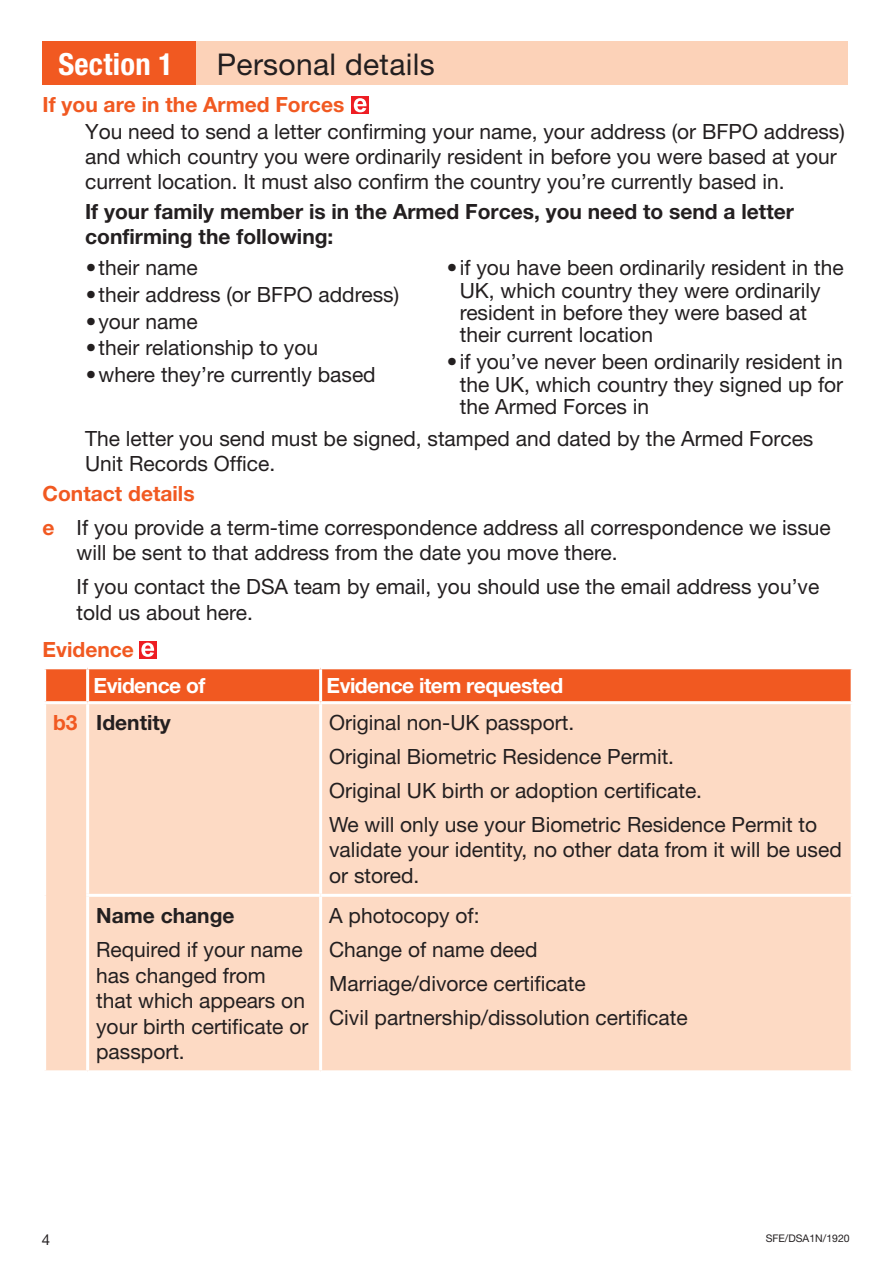
<style>
.page{position:relative;width:893px;height:1263px;background:#fff}
.page>*{position:absolute;margin:0;border:0;box-sizing:border-box;transform-origin:0 0}
.t1{font:700 condensed 30.6px "Helvetica Neue LT Std";letter-spacing:.01em;color:#fff}
.t2{font:30px "Helvetica Neue LT Std";letter-spacing:.01em;color:#231f20}
.t3{font:21px/25.5px "Helvetica Neue LT Std";color:#231f20}
.t4{font:700 21px/25.2px "Helvetica Neue LT Std";color:#231f20}
.t5{font:700 21px "Helvetica Neue LT Std";color:#f15921}
.t6{font:700 21px "Helvetica Neue LT Std";letter-spacing:-.025em;color:#fff}
.t7{font:15px "Helvetica Neue LT Std";color:#231f20}
.t8{font:10.5px "Helvetica Neue LT Std";color:#231f20}
</style>
<div class="page">
<div style="left:46px;top:669px;width:805px;height:32px;background:#f15921"></div>
<div style="left:46px;top:704px;width:805px;height:366px;background:#fddac4"></div>
<hr style="left:86px;top:669px;width:3px;height:32px;background:#fff">
<hr style="left:319px;top:669px;width:3px;height:32px;background:#fff">
<hr style="left:319px;top:704px;width:3px;height:190px;background:#fff">
<hr style="left:319px;top:897px;width:3px;height:173px;background:#fff">
<hr style="left:86px;top:894px;width:235px;height:3px;background:#fff">
<hr style="left:321px;top:894px;width:533px;height:3px;background:#fff">
<hr style="left:86px;top:704px;width:3px;height:190px;background:#fff">
<hr style="left:86px;top:897px;width:3px;height:173px;background:#fff">
<div style="left:192px;top:41px;width:655px;height:44px;background:#fcd2b8"></div>
<div style="left:43px;top:41px;width:153px;height:44px;background:#f15921"></div>
<svg style="left:352px;top:97px;width:17px;height:17px"></svg>
<svg style="left:354px;top:98px;width:13px;height:14px"></svg>
<div style="left:139px;top:641px;width:17px;height:17px;background:#ee1d23"></div>
<svg style="left:141px;top:643px;width:13px;height:14px"></svg>
<p class="t1" style="left:58px;top:45px;width:116px">Section 1</p>
<p class="t2" style="left:217px;top:46px;width:219px">Personal details</p>
<p class="t5" style="left:43px;top:91px;width:303px">If you are in the Armed Forces</p>
<p class="t3" style="left:85px;top:119px;width:761px">You need to send a letter confirming your name, your address (or BFPO address) and which country you were ordinarily resident in before you were based at your current location. It must also confirm the country you’re currently based in.</p>
<p class="t4" style="left:85px;top:198px;width:710px">If your family member is in the Armed Forces, you need to send a letter confirming the following:</p>
<p class="t3" style="left:86px;top:254px;width:113px">• their name</p>
<p class="t3" style="left:86px;top:281px;width:315px">• their address (or BFPO address)</p>
<p class="t3" style="left:86px;top:308px;width:113px">• your name</p>
<p class="t3" style="left:86px;top:335px;width:234px">• their relationship to you</p>
<p class="t3" style="left:86px;top:361px;width:292px">• where they’re currently based</p>
<p class="t3" style="left:460px;top:256px;width:385px;line-height:22.5px;text-indent:-13px">• if you have been ordinarily resident in the UK, which country they were ordinarily resident in before they were based at their current location</p>
<p class="t3" style="left:460px;top:350px;width:385px;line-height:22.5px;text-align:justify;text-indent:-13px">• if you’ve never been ordinarily resident in the UK, which country they signed up for the Armed Forces in</p>
<p class="t3" style="left:85px;top:425px;width:730px">The letter you send must be signed, stamped and dated by the Armed Forces<br>Unit Records Office.</p>
<p class="t5" style="left:43px;top:480px;width:154px">Contact details</p>
<p class="t5" style="left:43px;top:514px;width:14px">e</p>
<p class="t3" style="left:77px;top:514px;width:756px">If you provide a term-time correspondence address all correspondence we issue will be sent to that address from the date you move there.</p>
<p class="t3" style="left:77px;top:574px;width:744px">If you contact the DSA team by email, you should use the email address you’ve told us about here.</p>
<p class="t5" style="left:43px;top:637px;width:93px">Evidence</p>
<p class="t6" style="left:94px;top:672px;width:113px">Evidence of</p>
<p class="t6" style="left:327px;top:672px;width:238px">Evidence item requested</p>
<p class="t5" style="left:53px;top:710px;width:26px">b3</p>
<p class="t4" style="left:96px;top:710px;width:76px">Identity</p>
<p class="t3" style="left:329px;top:710px;width:247px">Original non-UK passport.</p>
<p class="t3" style="left:329px;top:744px;width:346px">Original Biometric Residence Permit.</p>
<p class="t3" style="left:329px;top:778px;width:374px">Original UK birth or adoption certificate.</p>
<p class="t3" style="left:329px;top:812px;width:514px">We will only use your Biometric Residence Permit to validate your identity, no other data from it will be used or stored.</p>
<p class="t4" style="left:96px;top:902px;width:140px">Name change</p>
<p class="t3" style="left:96px;top:936px;width:214px">Required if your name has changed from<br>that which appears on your birth certificate or passport.</p>
<p class="t3" style="left:329px;top:902px;width:152px">A photocopy of:</p>
<p class="t3" style="left:329px;top:936px;width:210px">Change of name deed</p>
<p class="t3" style="left:329px;top:970px;width:258px">Marriage/divorce certificate</p>
<p class="t3" style="left:329px;top:1004px;width:360px">Civil partnership/dissolution certificate</p>
<p class="t7" style="left:42px;top:1231px;width:10px">4</p>
<p class="t8" style="left:766px;top:1232px;width:86px">SFE/DSA1N/1920</p>
</div>
